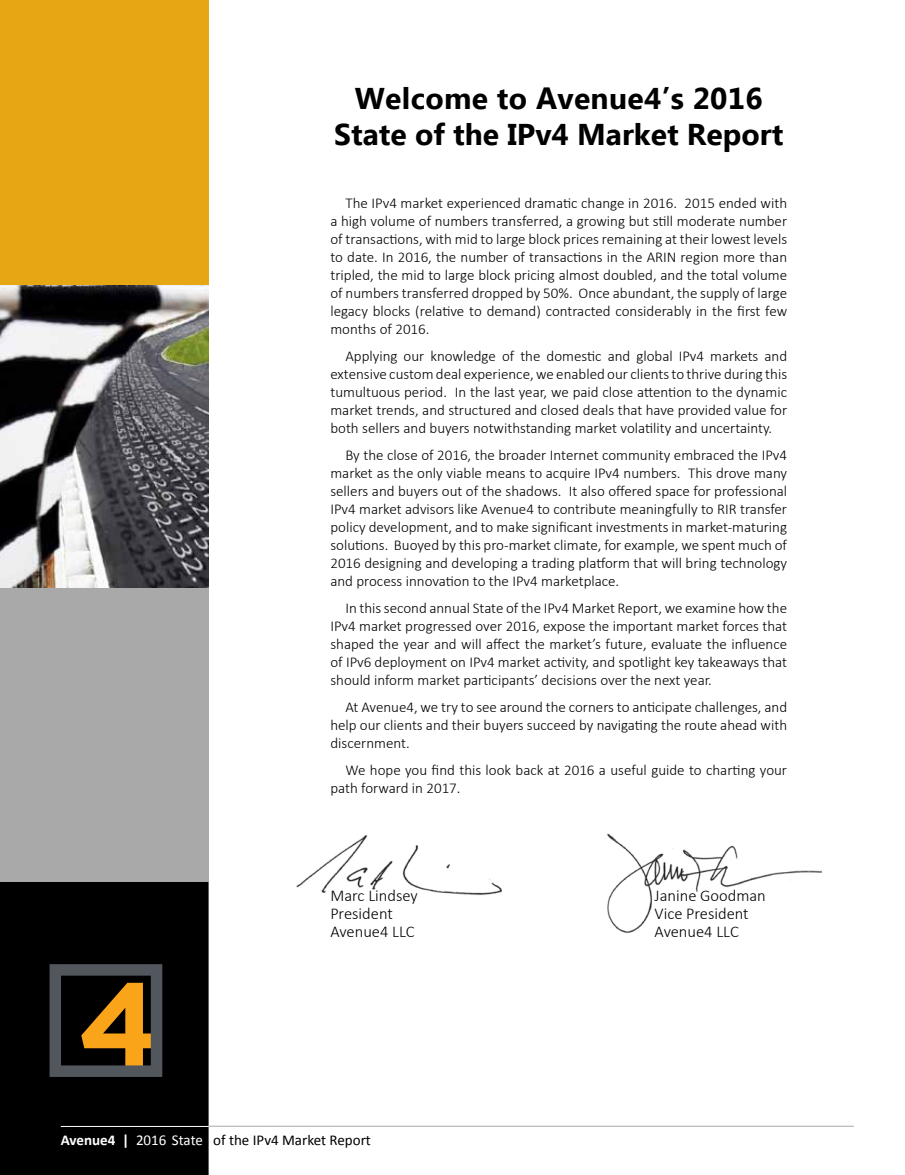
<style>
.page{position:relative;width:905px;height:1175px;background:#fff}
.page>*{position:absolute;margin:0;border:0;box-sizing:border-box;transform-origin:0 0}
.t1{font:700 30px/36px "Ebrima";color:#000;text-align:center}
.t2{font:300 16.5px "Calibri";color:#000}
.t3{font:300 15px/18px "Calibri";color:#000;text-align:justify}
.t4{font:15px "Calibri";color:#000}
.s1{font-weight:700;color:#fff}
.s2{color:#fff}
</style>
<div class="page">
<img style="left:607px;top:833px;width:214px;height:101px">
<img style="left:296px;top:835px;width:206px;height:61px">
<div style="left:0;top:587px;width:208px;height:587px;background:#000"></div>
<div style="left:0;top:588px;width:208px;height:293px;background:#aaa9a9"></div>
<div style="left:0;top:0;width:208px;height:295px;background:#e7a614"></div>
<svg style="left:50px;top:964px;width:112px;height:112px;background:#574527"></svg>
<img style="left:0;top:286px;width:208px;height:301px">
<hr style="left:61px;top:1126px;width:777px;height:1px;background:#fff">
<hr style="left:208px;top:1125px;width:646px;height:1px;background:#aaa9a9">
<h1 class="t1" style="left:334px;top:82px;width:450px">Welcome to Avenue4’s 2016<br>State of the IPv4 Market Report</h1>
<p class="t3" style="left:330px;top:194px;width:458px;text-indent:15px">The IPv4 market experienced dramatic change in 2016. 2015 ended with a high volume of numbers transferred, a growing but still moderate number of transactions, with mid to large block prices remaining at their lowest levels to date. In 2016, the number of transactions in the ARIN region more than tripled, the mid to large block pricing almost doubled, and the total volume of numbers transferred dropped by 50%. Once abundant, the supply of large legacy blocks (relative to demand) contracted considerably in the first few months of 2016.</p>
<p class="t3" style="left:330px;top:347px;width:458px;text-indent:15px">Applying our knowledge of the domestic and global IPv4 markets and extensive custom deal experience, we enabled our clients to thrive during this tumultuous period. In the last year, we paid close attention to the dynamic market trends, and structured and closed deals that have provided value for both sellers and buyers notwithstanding market volatility and uncertainty.</p>
<p class="t3" style="left:330px;top:446px;width:458px;text-indent:15px">By the close of 2016, the broader Internet community embraced the IPv4 market as the only viable means to acquire IPv4 numbers. This drove many sellers and buyers out of the shadows. It also offered space for professional IPv4 market advisors like Avenue4 to contribute meaningfully to RIR transfer policy development, and to make significant investments in market-maturing solutions. Buoyed by this pro-market climate, for example, we spent much of 2016 designing and developing a trading platform that will bring technology and process innovation to the IPv4 marketplace.</p>
<p class="t3" style="left:330px;top:599px;width:458px;text-indent:15px">In this second annual State of the IPv4 Market Report, we examine how the IPv4 market progressed over 2016, expose the important market forces that shaped the year and will affect the market’s future, evaluate the influence of IPv6 deployment on IPv4 market activity, and spotlight key takeaways that should inform market participants’ decisions over the next year.</p>
<p class="t3" style="left:330px;top:698px;width:458px;text-indent:15px">At Avenue4, we try to see around the corners to anticipate challenges, and help our clients and their buyers succeed by navigating the route ahead with discernment.</p>
<p class="t3" style="left:330px;top:761px;width:458px;text-indent:15px">We hope you find this look back at 2016 a useful guide to charting your path forward in 2017.</p>
<p class="t2" style="left:330px;top:885px;width:89px">Marc Lindsey</p>
<p class="t2" style="left:654px;top:885px;width:113px">Janine Goodman</p>
<p class="t2" style="left:330px;top:903px;width:64px">President</p>
<p class="t2" style="left:654px;top:903px;width:96px">Vice President</p>
<p class="t2" style="left:330px;top:921px;width:86px">Avenue4 LLC</p>
<p class="t2" style="left:654px;top:921px;width:86px">Avenue4 LLC</p>
<p class="t4" style="left:61px;top:1130px;width:311px"><span class="s1">Avenue4 |</span> <span class="s2">2016 State</span> of the IPv4 Market Report</p>
</div>
